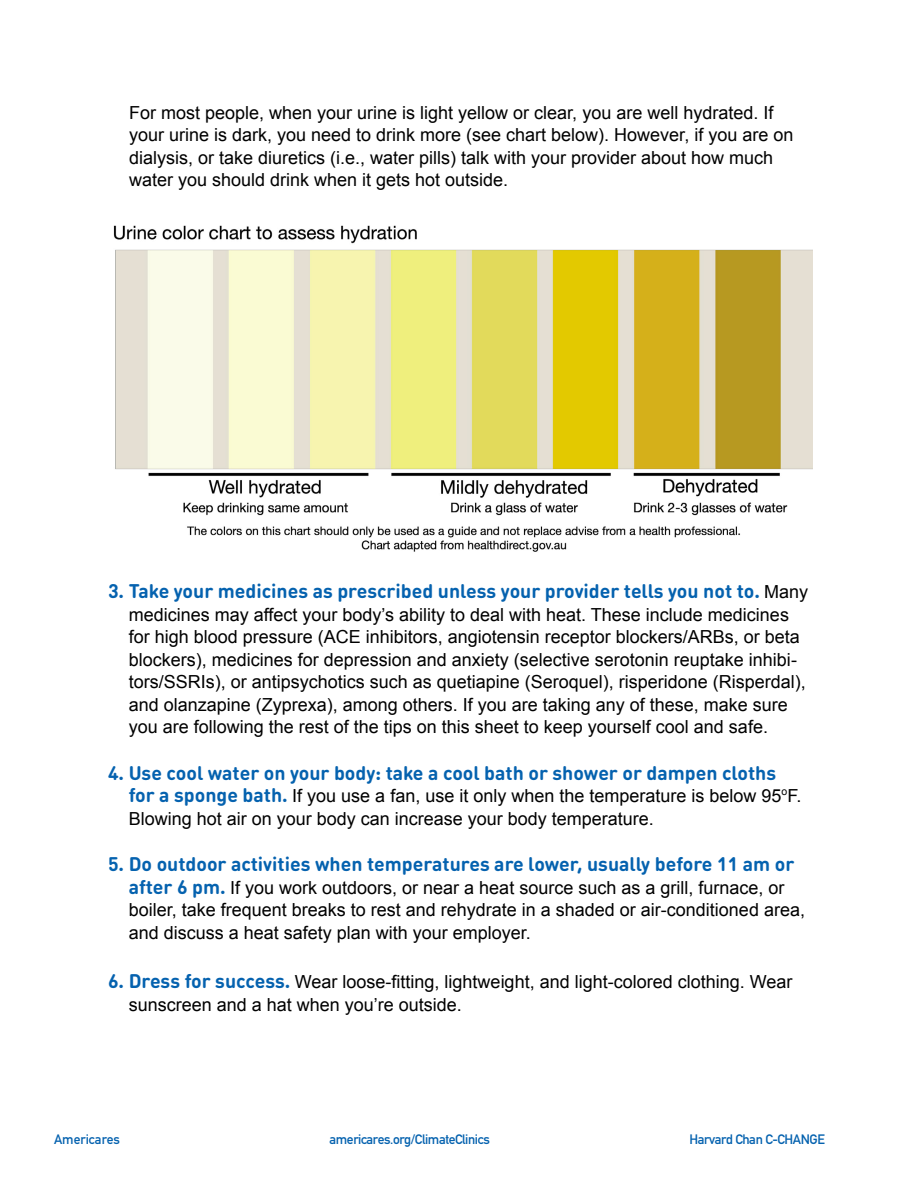
<style>
.page{position:relative;width:918px;height:1188px;background:#fff}
.page>*{position:absolute;margin:0;border:0;box-sizing:border-box;transform-origin:0 0}
.t1{font:700 19.5px "DIN Round OT";color:#0562af}
.t2{font:18px/22.5px "Arial";color:#000}
.t3{font:700 13.5px "DIN Alternate";letter-spacing:-.03em;color:#0562af}
.t4{font:700 13.5px "DIN Alternate";color:#0562af}
.s1{font-family:"Arial";font-weight:400;font-size:18px;color:#000}
.s2{font-family:"DIN Round OT";font-weight:700;font-size:19.5px;color:#0562af}
</style>
<div class="page">
<img style="left:113px;top:225px;width:699px;height:327px">
<p class="t2" style="left:129px;top:102px;width:666px">For most people, when your urine is light yellow or clear, you are well hydrated. If your urine is dark, you need to drink more (see chart below). However, if you are on dialysis, or take diuretics (i.e., water pills) talk with your provider about how much water you should drink when it gets hot outside.</p>
<p class="t1" style="left:108px;top:584px;width:702px">3. Take your medicines as prescribed unless your provider tells you not to. <span class="s1">Many</span></p>
<p class="t2" style="left:129px;top:604px;width:679px">medicines may affect your body’s ability to deal with heat. These include medicines for high blood pressure (ACE inhibitors, angiotensin receptor blockers/ARBs, or beta blockers), medicines for depression and anxiety (selective serotonin reuptake inhibi&shy;tors/SSRIs), or antipsychotics such as quetiapine (Seroquel), risperidone (Risperdal), and olanzapine (Zyprexa), among others. If you are taking any of these, make sure you are following the rest of the tips on this sheet to keep yourself cool and safe.</p>
<p class="t1" style="left:108px;top:765px;width:670px">4. Use cool water on your body: take a cool bath or shower or dampen cloths</p>
<p class="t2" style="left:129px;top:785px;width:674px"><span class="s2">for a sponge bath.</span> If you use a fan, use it only when the temperature is below 95<sup>o</sup>F.<br>Blowing hot air on your body can increase your body temperature.</p>
<p class="t1" style="left:108px;top:857px;width:688px">5. Do outdoor activities when temperatures are lower, usually before 11 am or</p>
<p class="t2" style="left:129px;top:877px;width:678px"><span class="s2">after 6 pm.</span> If you work outdoors, or near a heat source such as a grill, furnace, or boiler, take frequent breaks to rest and rehydrate in a shaded or air-conditioned area, and discuss a heat safety plan with your employer.</p>
<p class="t2" style="left:129px;top:971px;width:665px;text-indent:-21px"><span class="s2">6. Dress for success.</span> Wear loose-fitting, lightweight, and light-colored clothing. Wear sunscreen and a hat when you’re outside.</p>
<p class="t4" style="left:54px;top:1135px;width:67px">Americares</p>
<p class="t3" style="left:330px;top:1135px;width:162px">americares.org/ClimateClinics</p>
<p class="t3" style="left:690px;top:1135px;width:137px">Harvard Chan C-CHANGE</p>
</div>
